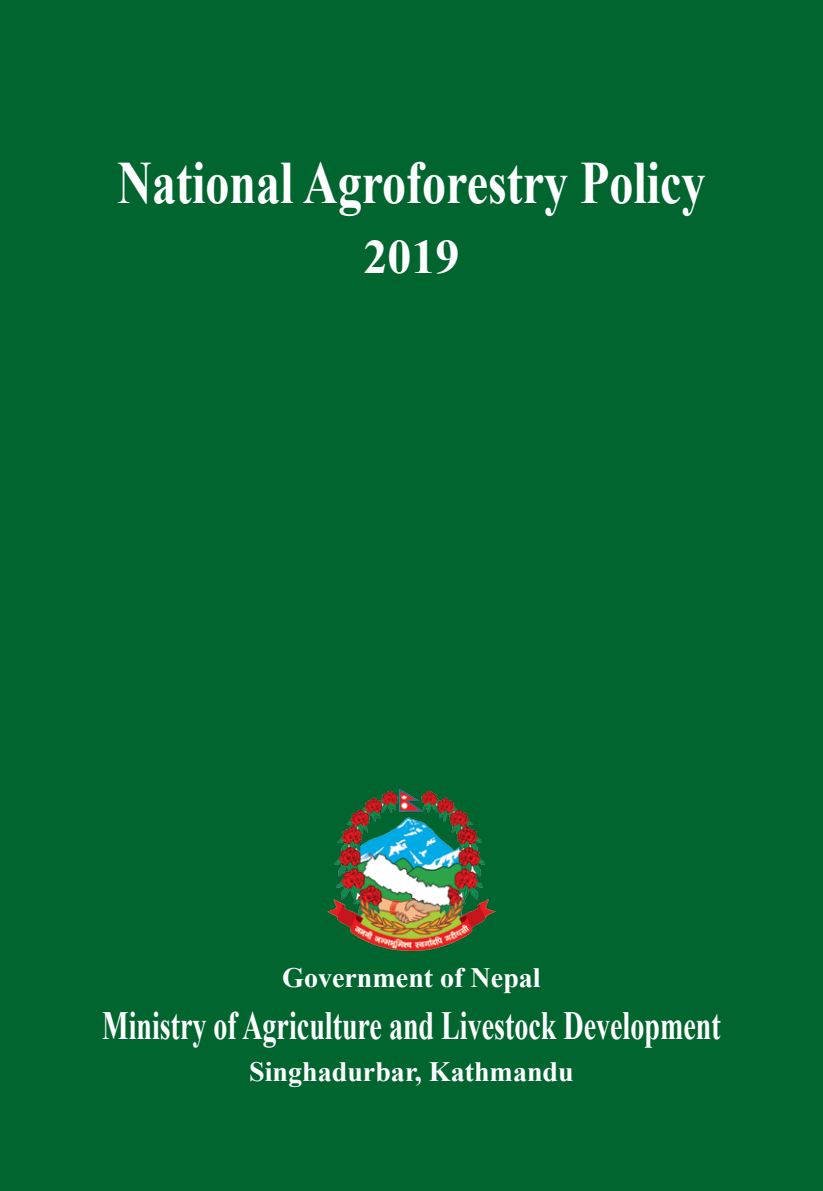
<style>
.page{position:relative;width:823px;height:1191px;background:#fff}
.page>*{position:absolute;margin:0;border:0;box-sizing:border-box;transform-origin:0 0}
.t1{font:700 60px "Times New Roman";color:#fff;scale:.8 1}
.t2{font:700 48px "Times New Roman";color:#fff}
.t3{font:700 40px "Times New Roman";color:#fff;scale:.7 1}
.t4{font:700 28px "Times New Roman";color:#fff}
</style>
<div class="page">
<div style="left:0;top:0;width:822px;height:1191px;background:#00652e"></div>
<img style="left:327px;top:789px;width:168px;height:161px">
<h1 class="t1" style="left:117px;top:141px;width:736px">National Agroforestry Policy</h1>
<p class="t2" style="left:363px;top:223px;width:97px">2019</p>
<p class="t4" style="left:282px;top:958px;width:260px">Government of Nepal</p>
<p class="t3" style="left:102px;top:998px;width:884px">Ministry of Agriculture and Livestock Development</p>
<p class="t4" style="left:249px;top:1052px;width:326px">Singhadurbar, Kathmandu</p>
</div>
